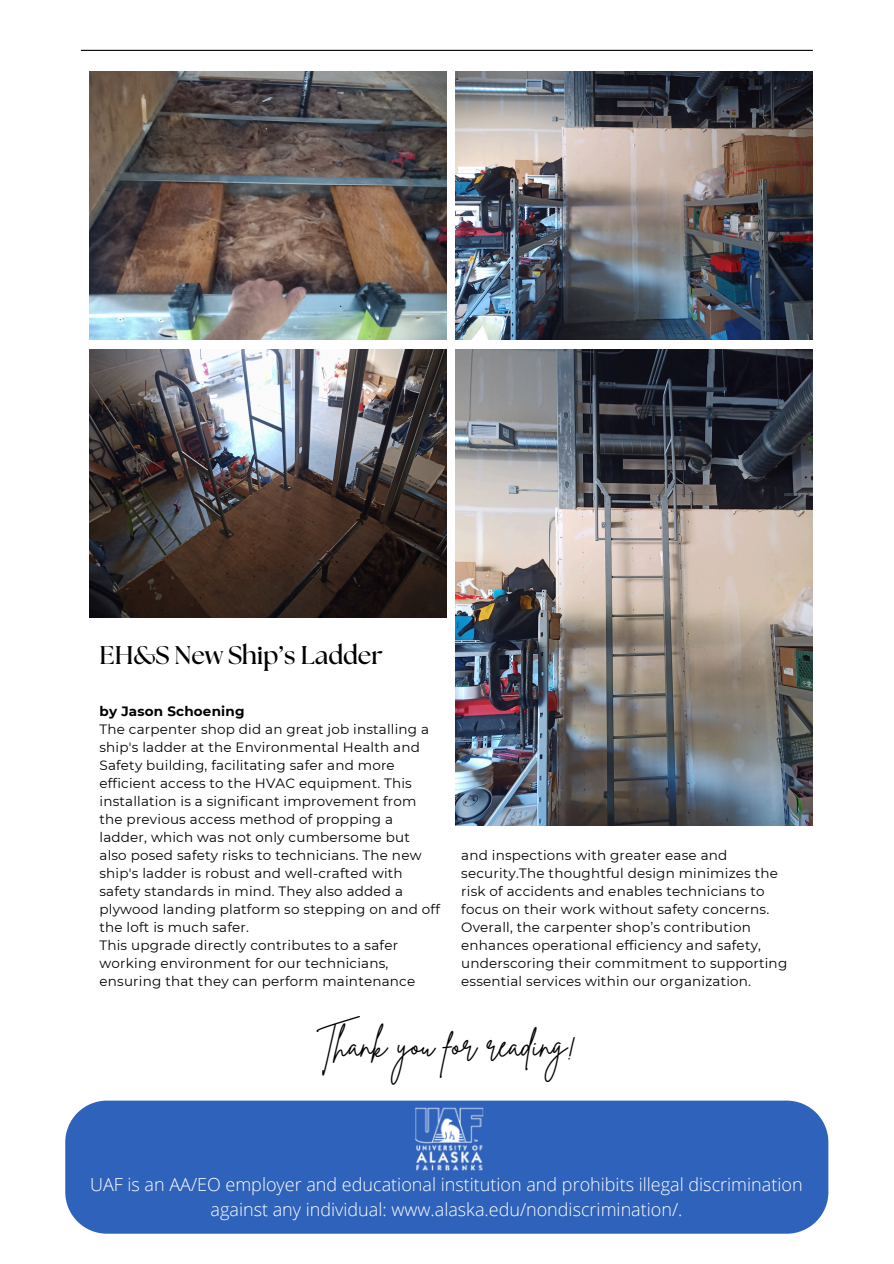
<style>
.page{position:relative;width:894px;height:1264px;background:#fff}
.page>*{position:absolute;margin:0;border:0;box-sizing:border-box;transform-origin:0 0}
.t1{font:33.45px "Brittany Signature";color:#000}
.t2{font:700 25.5px "The Seasons";color:#000}
.t3{font:300 18px/24.8px "Open Sans";color:#fff;text-align:center}
.t4{font:13.5px/18px "Montserrat";letter-spacing:.015em;color:#000}
.t5{font:700 13.5px "Montserrat";letter-spacing:.015em;color:#000}
</style>
<div class="page">
<hr style="left:81px;top:50px;width:731px;height:1px;background:#000">
<div style="left:65px;top:1100px;width:763px;height:133px;background:#2f62ba"></div>
<img style="left:192px;top:1100px;width:509px;height:74px">
<img style="left:89px;top:71px;width:357px;height:268px">
<img style="left:455px;top:71px;width:357px;height:268px">
<img style="left:89px;top:349px;width:357px;height:268px">
<img style="left:455px;top:349px;width:357px;height:476px">
<p class="t2" style="left:99px;top:643px;width:285px">EH&amp;S New Ship’s Ladder</p>
<p class="t5" style="left:99px;top:702px;width:146px">by Jason Schoening</p>
<p class="t4" style="left:99px;top:720px;width:342px">The carpenter shop did an great job installing a ship's ladder at the Environmental Health and Safety building, facilitating safer and more efficient access to the HVAC equipment. This installation is a significant improvement from the previous access method of propping a ladder, which was not only cumbersome but also posed safety risks to technicians. The new ship's ladder is robust and well-crafted with safety standards in mind. They also added a plywood landing platform so stepping on and off the loft is much safer.</p>
<p class="t4" style="left:99px;top:936px;width:317px">This upgrade directly contributes to a safer working environment for our technicians, ensuring that they can perform maintenance</p>
<p class="t4" style="left:461px;top:846px;width:327px">and inspections with greater ease and security.The thoughtful design minimizes the risk of accidents and enables technicians to focus on their work without safety concerns.<br>Overall, the carpenter shop’s contribution enhances operational efficiency and safety, underscoring their commitment to supporting essential services within our organization.</p>
<p class="t1" style="left:317px;top:1023px;width:261px">Thank you for reading!</p>
<p class="t3" style="left:90px;top:1172px;width:713px">UAF is an AA/EO employer and educational institution and prohibits illegal discrimination against any individual: www.alaska.edu/nondiscrimination/.</p>
</div>
